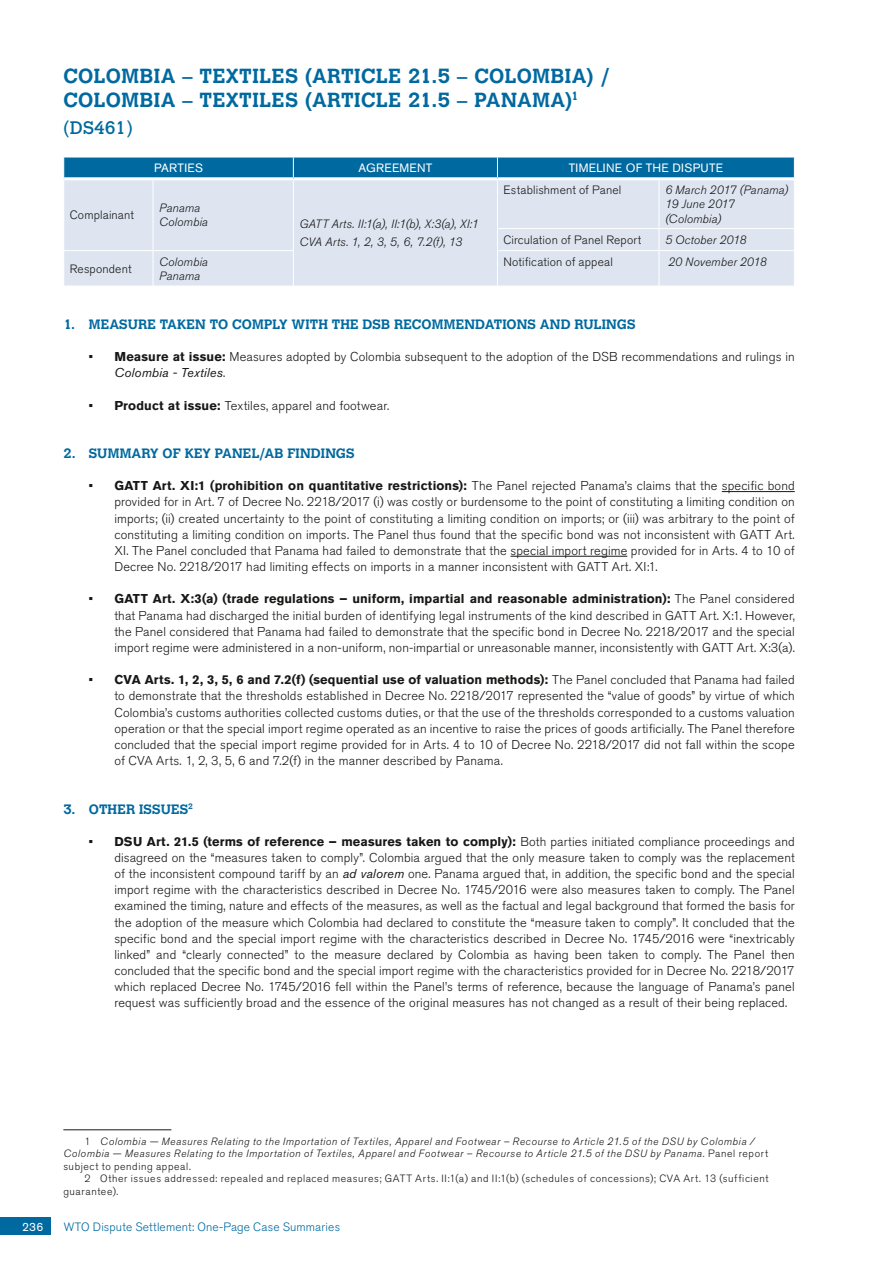
<style>
.page{position:relative;width:893px;height:1263px;background:#fff}
.page>*{position:absolute;margin:0;border:0;box-sizing:border-box;transform-origin:0 0}
.head1{font:700 20.25px/24px "Calvert MT Std";letter-spacing:.025em;color:#00699f}
.head2{font:18px "Calvert MT Std";color:#00699f}
.head3{font:700 13.5px "Calvert MT Std";letter-spacing:.01em;color:#00699f}
.body_texte{font:300 12.75px/16.2px "Akzidenz Grotesk BE";letter-spacing:.01em;color:#181716;text-align:justify}
.tab_roman{font:italic 300 12px/14.4px "Akzidenz Grotesk BE";letter-spacing:.01em;color:#181716}
.tab_roman-2{font:300 12px "Akzidenz Grotesk BE";letter-spacing:.015em;color:#181716}
.t1{font:300 12px "Akzidenz Grotesk BE";letter-spacing:.015em;color:#00699f}
.tab_head1{font:12px "Akzidenz Grotesk BE";letter-spacing:.025em;color:#fff}
.footnotes{font:italic 300 10.5px/12.6px "Akzidenz Grotesk BE";letter-spacing:.055em;color:#181716}
.footnotes-2{font:300 10.5px/12.6px "Akzidenz Grotesk BE";letter-spacing:.055em;color:#181716}
.s1{font-weight:500}
.s2{font-weight:700}
.s3{font-weight:400;font-style:italic}
.s4{font-style:normal}
</style>
<div class="page">
<div style="left:0;top:1218px;width:50px;height:17px;background:#00699f"></div>
<hr style="left:722px;top:491px;width:73px;height:1px;background:#181716">
<hr style="left:510px;top:556px;width:117px;height:1px;background:#181716">
<div style="left:64px;top:180px;width:730px;height:106px;background:#dee5f1"></div>
<hr style="left:153px;top:180px;width:1px;height:49px;background:#fff">
<svg style="left:153px;top:229px;width:1px;height:21px"></svg>
<hr style="left:293px;top:180px;width:1px;height:49px;background:#fff">
<svg style="left:293px;top:229px;width:1px;height:21px"></svg>
<hr style="left:497px;top:180px;width:1px;height:48px;background:#fff">
<svg style="left:497px;top:229px;width:1px;height:21px"></svg>
<hr style="left:497px;top:251px;width:1px;height:35px;background:#fff">
<hr style="left:659px;top:180px;width:1px;height:48px;background:#fff">
<svg style="left:659px;top:229px;width:1px;height:21px"></svg>
<hr style="left:153px;top:251px;width:1px;height:35px;background:#fff">
<hr style="left:293px;top:251px;width:1px;height:35px;background:#fff">
<hr style="left:659px;top:251px;width:1px;height:35px;background:#fff">
<hr style="left:497px;top:228px;width:162px;height:1px;background:#fff">
<hr style="left:659px;top:228px;width:136px;height:1px;background:#fff">
<hr style="left:63px;top:250px;width:90px;height:1px;background:#fff">
<hr style="left:153px;top:250px;width:141px;height:1px;background:#fff">
<hr style="left:497px;top:250px;width:162px;height:1px;background:#fff">
<hr style="left:659px;top:250px;width:136px;height:1px;background:#fff">
<div style="left:63px;top:157px;width:732px;height:22px;background:#00699f"></div>
<hr style="left:64px;top:177px;width:89px;height:3px;background:#fff">
<hr style="left:153px;top:177px;width:140px;height:3px;background:#fff">
<hr style="left:293px;top:177px;width:204px;height:3px;background:#fff">
<hr style="left:497px;top:177px;width:162px;height:3px;background:#fff">
<hr style="left:659px;top:177px;width:135px;height:3px;background:#fff">
<hr style="left:63px;top:1129px;width:108px;height:1px;background:#181716">
<p class="head1" style="left:63px;top:64px;width:548px">COLOMBIA – TEXTILES (ARTICLE 21.5 – COLOMBIA) /<br>COLOMBIA – TEXTILES (ARTICLE 21.5 – PANAMA)<sup>1</sup></p>
<p class="head2" style="left:63px;top:117px;width:71px">(DS461)</p>
<p class="tab_head1" style="left:154px;top:161px;width:50px">PARTIES</p>
<p class="tab_head1" style="left:358px;top:161px;width:75px">AGREEMENT</p>
<p class="tab_head1" style="left:569px;top:161px;width:156px">TIMELINE OF THE DISPUTE</p>
<p class="tab_roman-2" style="left:70px;top:208px;width:66px">Complainant</p>
<p class="tab_roman-2" style="left:503px;top:183px;width:119px">Establishment of Panel</p>
<p class="tab_roman" style="left:665px;top:183px;width:125px">6 March 2017 (Panama)</p>
<p class="tab_roman" style="left:665px;top:197px;width:71px">19 June 2017 (Colombia)</p>
<p class="tab_roman-2" style="left:503px;top:233px;width:139px">Circulation of Panel Report</p>
<p class="tab_roman" style="left:665px;top:232px;width:83px">5 October 2018</p>
<p class="tab_roman" style="left:159px;top:201px;width:43px">Panama</p>
<p class="tab_roman" style="left:159px;top:215px;width:50px">Colombia</p>
<p class="tab_roman" style="left:299px;top:216px;width:181px">GATT Arts. II:1(a), II:1(b), X:3(a), XI:1</p>
<p class="tab_roman" style="left:299px;top:235px;width:164px">CVA Arts. 1, 2, 3, 5, 6, 7.2(f), 13</p>
<p class="tab_roman-2" style="left:70px;top:262px;width:63px">Respondent</p>
<p class="tab_roman" style="left:159px;top:254px;width:50px">Colombia</p>
<p class="tab_roman" style="left:159px;top:269px;width:43px">Panama</p>
<p class="tab_roman-2" style="left:503px;top:255px;width:111px">Notification of appeal</p>
<p class="tab_roman" style="left:668px;top:254px;width:100px">20 November 2018</p>
<p class="head3" style="left:63px;top:315px;width:574px">1. MEASURE TAKEN TO COMPLY WITH THE DSB RECOMMENDATIONS AND RULINGS</p>
<p class="body_texte" style="left:114px;top:349px;width:682px;text-indent:-26px"><span class="s1">•</span> <span class="s2">Measure at issue:</span> Measures adopted by Colombia subsequent to the adoption of the DSB recommendations and rulings in<br><span class="s3">Colombia - Textiles</span>.</p>
<p class="body_texte" style="left:89px;top:397px;width:302px"><span class="s1">•</span> <span class="s2">Product at issue:</span> Textiles, apparel and footwear.</p>
<p class="head3" style="left:63px;top:445px;width:293px">2. SUMMARY OF KEY PANEL/AB FINDINGS</p>
<p class="body_texte" style="left:114px;top:478px;width:682px;text-indent:-26px"><span class="s1">•</span> <span class="s2">GATT Art. XI:1 (prohibition on quantitative restrictions):</span> The Panel rejected Panama’s claims that the specific bond provided for in Art. 7 of Decree No. 2218/2017 (i) was costly or burdensome to the point of constituting a limiting condition on imports; (ii) created uncertainty to the point of constituting a limiting condition on imports; or (iii) was arbitrary to the point of constituting a limiting condition on imports. The Panel thus found that the specific bond was not inconsistent with GATT Art.<br>XI. The Panel concluded that Panama had failed to demonstrate that the special import regime provided for in Arts. 4 to 10 of Decree No. 2218/2017 had limiting effects on imports in a manner inconsistent with GATT Art. XI:1.</p>
<p class="body_texte" style="left:114px;top:591px;width:682px;text-indent:-26px"><span class="s1">•</span> <span class="s2">GATT Art. X:3(a) (trade regulations – uniform, impartial and reasonable administration):</span> The Panel considered that Panama had discharged the initial burden of identifying legal instruments of the kind described in GATT Art. X:1. However, the Panel considered that Panama had failed to demonstrate that the specific bond in Decree No. 2218/2017 and the special import regime were administered in a non-uniform, non-impartial or unreasonable manner, inconsistently with GATT Art. X:3(a).</p>
<p class="body_texte" style="left:114px;top:672px;width:682px;text-indent:-26px"><span class="s1">•</span> <span class="s2">CVA Arts. 1, 2, 3, 5, 6 and 7.2(f) (sequential use of valuation methods):</span> The Panel concluded that Panama had failed to demonstrate that the thresholds established in Decree No. 2218/2017 represented the “value of goods” by virtue of which Colombia’s customs authorities collected customs duties, or that the use of the thresholds corresponded to a customs valuation operation or that the special import regime operated as an incentive to raise the prices of goods artificially. The Panel therefore concluded that the special import regime provided for in Arts. 4 to 10 of Decree No. 2218/2017 did not fall within the scope of CVA Arts. 1, 2, 3, 5, 6 and 7.2(f) in the manner described by Panama.</p>
<p class="head3" style="left:63px;top:800px;width:131px">3. OTHER ISSUES<sup>2</sup></p>
<p class="body_texte" style="left:114px;top:833px;width:682px;text-indent:-26px"><span class="s1">•</span> <span class="s2">DSU Art. 21.5 (terms of reference – measures taken to comply):</span> Both parties initiated compliance proceedings and disagreed on the “measures taken to comply”. Colombia argued that the only measure taken to comply was the replacement of the inconsistent compound tariff by an <span class="s3">ad valorem</span> one. Panama argued that, in addition, the specific bond and the special import regime with the characteristics described in Decree No. 1745/2016 were also measures taken to comply. The Panel examined the timing, nature and effects of the measures, as well as the factual and legal background that formed the basis for the adoption of the measure which Colombia had declared to constitute the “measure taken to comply”. It concluded that the specific bond and the special import regime with the characteristics described in Decree No. 1745/2016 were “inextricably linked” and “clearly connected” to the measure declared by Colombia as having been taken to comply. The Panel then concluded that the specific bond and the special import regime with the characteristics provided for in Decree No. 2218/2017 which replaced Decree No. 1745/2016 fell within the Panel’s terms of reference, because the language of Panama’s panel request was sufficiently broad and the essence of the original measures has not changed as a result of their being replaced.</p>
<p class="footnotes" style="left:63px;top:1135px;width:706px;text-indent:21px"><span class="s4">1</span> Colombia — Measures Relating to the Importation of Textiles, Apparel and Footwear – Recourse to Article 21.5 of the DSU by Colombia /<br>Colombia — Measures Relating to the Importation of Textiles, Apparel and Footwear – Recourse to Article 21.5 of the DSU by Panama. <span class="s4">Panel report subject to pending appeal.</span></p>
<p class="footnotes-2" style="left:63px;top:1172px;width:707px;text-indent:21px">2 Other issues addressed: repealed and replaced measures; GATT Arts. II:1(a) and II:1(b) (schedules of concessions); CVA Art. 13 (sufficient guarantee).</p>
<p class="tab_head1" style="left:22px;top:1220px;width:23px">236</p>
<p class="t1" style="left:64px;top:1220px;width:278px">WTO Dispute Settlement: One-Page Case Summaries</p>
</div>
